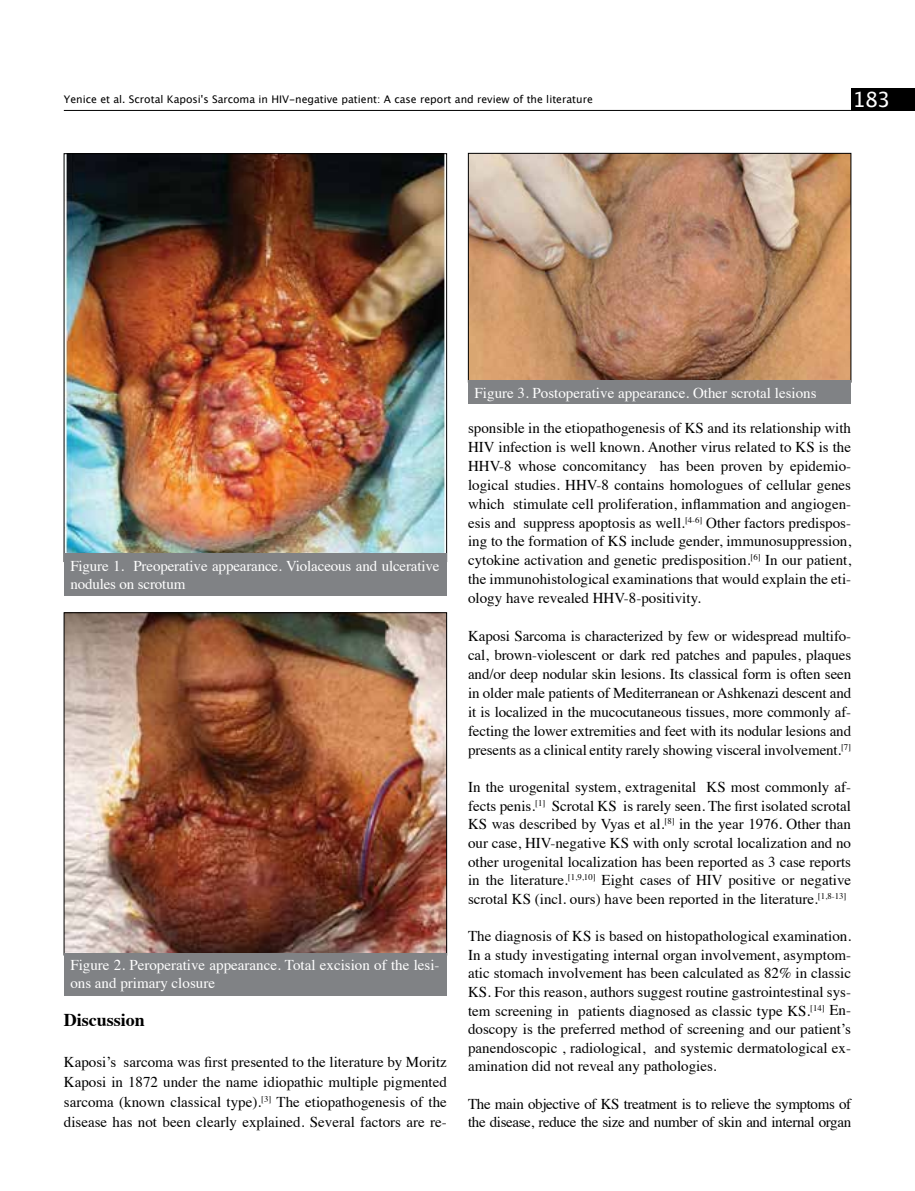
<style>
.page{position:relative;width:915px;height:1191px;background:#fff}
.page>*{position:absolute;margin:0;border:0;box-sizing:border-box;transform-origin:0 0}
.t1{font:21px "Lucida Grande";color:#fff}
.t2{font:700 18px "Times";color:#000}
.t3{font:15px/18.9px "Times";color:#000;text-align:justify}
.t4{font:15px/18px "Times";color:#fff}
.t5{font:15px/18.6px "Times";letter-spacing:-.025em;color:#000}
.t6{font:10.5px "Lucida Grande";color:#000}
</style>
<div class="page">
<img style="left:66px;top:614px;width:378px;height:338px">
<div style="left:64px;top:952px;width:382px;height:43px;background:#808285"></div>
<img style="left:66px;top:155px;width:378px;height:398px">
<div style="left:64px;top:553px;width:382px;height:42px;background:#808285"></div>
<img style="left:470px;top:155px;width:378px;height:225px">
<div style="left:468px;top:380px;width:382px;height:24px;background:#808285"></div>
<hr style="left:64px;top:110px;width:786px;height:1px;background:#000">
<div style="left:850px;top:88px;width:64px;height:23px;background:#000"></div>
<p class="t6" style="left:64px;top:94px;width:530px">Yenice et al. Scrotal Kaposi's Sarcoma in HIV-negative patient: A case report and review of the literature</p>
<h1 class="t1" style="left:852px;top:88px;width:39px">183</h1>
<p class="t4" style="left:70px;top:555px;width:370px">Figure 1. Preoperative appearance. Violaceous and ulcerative nodules on scrotum</p>
<p class="t4" style="left:70px;top:955px;width:370px">Figure 2. Peroperative appearance. Total excision of the lesi&shy;ons and primary closure</p>
<p class="t2" style="left:64px;top:1003px;width:83px">Discussion</p>
<p class="t3" style="left:64px;top:1050px;width:384px;line-height:20.1px">Kaposi’s sarcoma was first presented to the literature by Moritz Kaposi in 1872 under the name idiopathic multiple pigmented sarcoma (known classical type).<sup>[3]</sup> The etiopathogenesis of the disease has not been clearly explained. Several factors are re-</p>
<p class="t4" style="left:474px;top:383px;width:343px">Figure 3. Postoperative appearance. Other scrotal lesions</p>
<p class="t3" style="left:468px;top:417px;width:384px">sponsible in the etiopathogenesis of KS and its relationship with HIV infection is well known. Another virus related to KS is the HHV-8 whose concomitancy has been proven by epidemio&shy;logical studies. HHV-8 contains homologues of cellular genes which stimulate cell proliferation, inflammation and angiogen&shy;esis and suppress apoptosis as well.<sup>[4-6]</sup> Other factors predispos&shy;ing to the formation of KS include gender, immunosuppression, cytokine activation and genetic predisposition.<sup>[6]</sup> In our patient, the immunohistological examinations that would explain the eti&shy;ology have revealed HHV-8-positivity.</p>
<p class="t3" style="left:468px;top:625px;width:384px">Kaposi Sarcoma is characterized by few or widespread multifo&shy;cal, brown-violescent or dark red patches and papules, plaques and/or deep nodular skin lesions. Its classical form is often seen in older male patients of Mediterranean or Ashkenazi descent and it is localized in the mucocutaneous tissues, more commonly af&shy;fecting the lower extremities and feet with its nodular lesions and presents as a clinical entity rarely showing visceral involvement.<sup>[7]</sup></p>
<p class="t3" style="left:468px;top:776px;width:384px">In the urogenital system, extragenital KS most commonly af&shy;fects penis.<sup>[1]</sup> Scrotal KS is rarely seen. The first isolated scrotal KS was described by Vyas et al.<sup>[8]</sup> in the year 1976. Other than our case, HIV-negative KS with only scrotal localization and no other urogenital localization has been reported as 3 case reports in the literature.<sup>[1,9,10]</sup> Eight cases of HIV positive or negative scrotal KS (incl. ours) have been reported in the literature.<sup>[1,8-13]</sup></p>
<p class="t3" style="left:468px;top:925px;width:384px">The diagnosis of KS is based on histopathological examination.<br>In a study investigating internal organ involvement, asymptom&shy;atic stomach involvement has been calculated as 82% in classic KS. For this reason, authors suggest routine gastrointestinal sys&shy;tem screening in patients diagnosed as classic type KS.<sup>[14]</sup> En&shy;doscopy is the preferred method of screening and our patient’s panendoscopic , radiological, and systemic dermatological ex&shy;amination did not reveal any pathologies.</p>
<p class="t5" style="left:468px;top:1093px;width:384px">The main objective of KS treatment is to relieve the symptoms of the disease, reduce the size and number of skin and internal organ</p>
</div>
